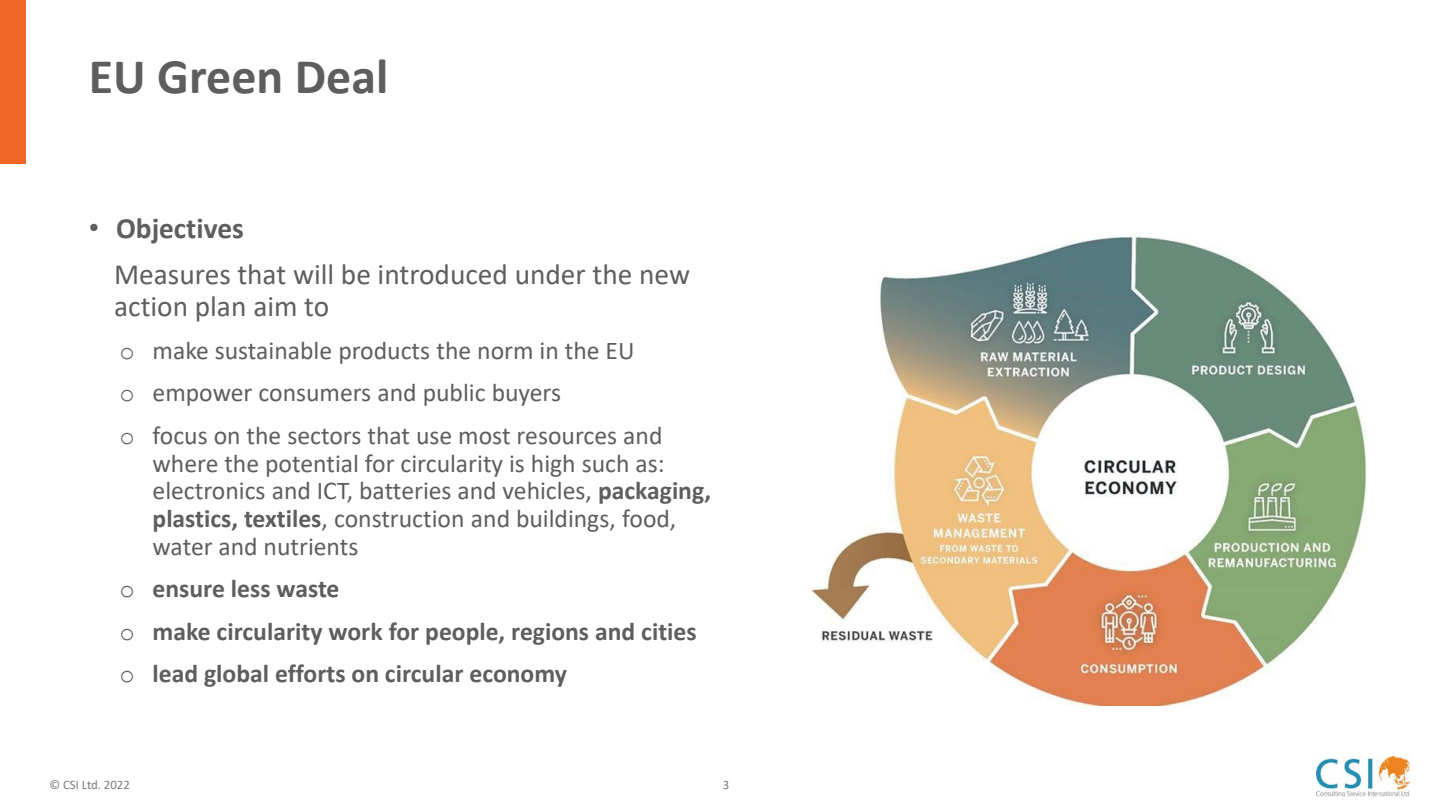
<style>
.page{position:relative;width:1440px;height:810px;background:#fff}
.page>*{position:absolute;margin:0;border:0;box-sizing:border-box;transform-origin:0 0}
.t1{font:700 49.95px "Calibri";color:#5d5e5e}
.t2{font:29.4px/46.3px "Calibri";color:#5e5e5e}
.t3{font:25.65px/27.8px "Calibri";color:#5e5e5e}
.t4{font:700 25.65px/42.5px "Calibri";color:#5e5e5e}
.t5{font:12.9px "Calibri";letter-spacing:-.005em;color:#777d80}
.t6{font:11.25px "HDADIN Office";color:#000}
.s1{font-family:"Arial"}
.s2{font-weight:700}
.s3{font-family:"Courier New"}
.s4{font-family:"Courier New";font-weight:400}
</style>
<div class="page">
<img style="left:1317px;top:756px;width:92px;height:40px">
<div style="left:0;top:0;width:25px;height:163px;background:#f06725"></div>
<img style="left:811px;top:235px;width:556px;height:470px">
<h1 class="t1" style="left:89px;top:41px;width:301px">EU Green Deal</h1>
<p class="t2" style="left:114px;top:204px;width:577px;text-indent:-25px"><span class="s1">•</span> <span class="s2">Objectives<br></span>Measures that will be introduced under the new</p>
<p class="t2" style="left:114px;top:282px;width:217px">action plan aim to</p>
<p class="t3" style="left:120px;top:329px;width:544px;line-height:42.5px"><span class="s3">o</span> make sustainable products the norm in the EU<br><span class="s3">o</span> empower consumers and public buyers<br><span class="s3">o</span> focus on the sectors that use most resources and</p>
<p class="t3" style="left:153px;top:449px;width:560px">where the potential for circularity is high such as: electronics and ICT, batteries and vehicles, <span class="s2">packaging, plastics, textiles</span>, construction and buildings, food, water and nutrients</p>
<p class="t4" style="left:120px;top:567px;width:579px"><span class="s4">o</span> ensure less waste<br><span class="s4">o</span> make circularity work for people, regions and cities <span class="s4">o</span> lead global efforts on circular economy</p>
<p class="t6" style="left:104px;top:672px;width:75px">Dr. Jonas Rehn</p>
<p class="t5" style="left:49px;top:775px;width:82px">© CSI Ltd. 2022</p>
<p class="t5" style="left:723px;top:776px;width:8px">3</p>
</div>
